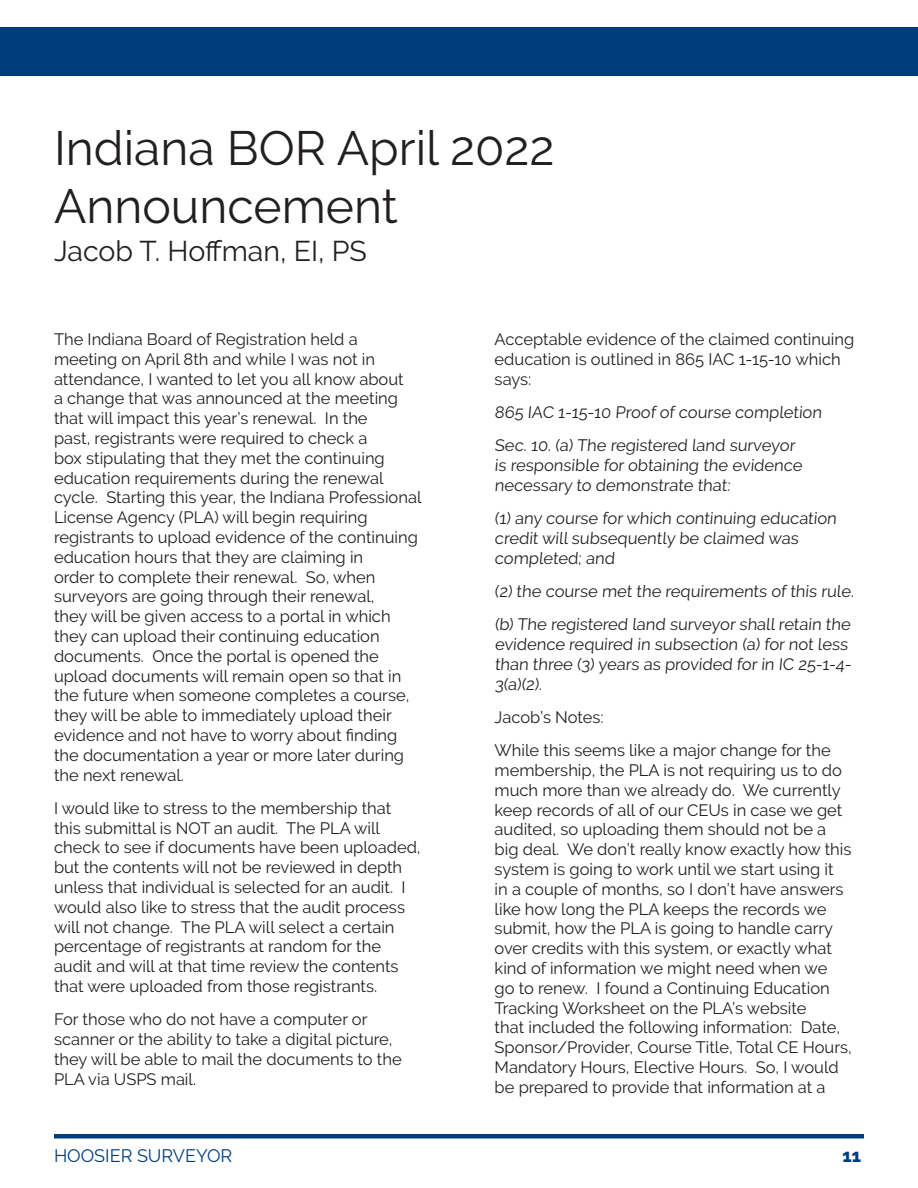
<style>
.page{position:relative;width:918px;height:1188px;background:#fff}
.page>*{position:absolute;margin:0;border:0;box-sizing:border-box;transform-origin:0 0}
.t1{font:48px "Raleway";color:#231f20}
.t2{font:28.5px "Raleway";color:#231f20}
.t3{font:18px "Raleway";color:#013d7d}
.t4{font:800 18px "Raleway";color:#013d7d}
.t5{font:16.5px/19.8px "Raleway";color:#231f20}
</style>
<div class="page">
<div style="left:0;top:28px;width:918px;height:48px;background:#013d7d"></div>
<hr style="left:54px;top:1134px;width:810px;height:4px;background:#013d7d">
<p class="t1" style="left:54px;top:120px;width:502px">Indiana BOR April 2022</p>
<p class="t1" style="left:54px;top:178px;width:345px">Announcement</p>
<p class="t2" style="left:54px;top:234px;width:314px">Jacob T. Hoffman, EI, PS</p>
<p class="t5" style="left:54px;top:329px;width:369px">The Indiana Board of Registration held a meeting on April 8th and while I was not in attendance, I wanted to let you all know about<br>a change that was announced at the meeting that will impact this year’s renewal. In the<br>past, registrants were required to check a<br>box stipulating that they met the continuing education requirements during the renewal cycle. Starting this year, the Indiana Professional License Agency (PLA) will begin requiring registrants to upload evidence of the continuing education hours that they are claiming in<br>order to complete their renewal. So, when surveyors are going through their renewal,<br>they will be given access to a portal in which they can upload their continuing education documents. Once the portal is opened the upload documents will remain open so that in the future when someone completes a course, they will be able to immediately upload their evidence and not have to worry about finding the documentation a year or more later during the next renewal.</p>
<p class="t5" style="left:54px;top:798px;width:368px">I would like to stress to the membership that this submittal is NOT an audit. The PLA will check to see if documents have been uploaded, but the contents will not be reviewed in depth unless that individual is selected for an audit. I would also like to stress that the audit process will not change. The PLA will select a certain percentage of registrants at random for the audit and will at that time review the contents that were uploaded from those registrants.</p>
<p class="t5" style="left:54px;top:1010px;width:349px">For those who do not have a computer or scanner or the ability to take a digital picture, they will be able to mail the documents to the PLA via USPS mail.</p>
<p class="t5" style="left:495px;top:329px;width:361px">Acceptable evidence of the claimed continuing education is outlined in 865 IAC 1-15-10 which says:</p>
<p class="t5" style="left:495px;top:402px;width:330px">865 IAC 1-15-10 Proof of course completion</p>
<p class="t5" style="left:495px;top:435px;width:311px">Sec. 10. (a) The registered land surveyor is responsible for obtaining the evidence necessary to demonstrate that:</p>
<p class="t5" style="left:495px;top:508px;width:345px">(1) any course for which continuing education credit will subsequently be claimed was completed; and</p>
<p class="t5" style="left:495px;top:581px;width:362px">(2) the course met the requirements of this rule.</p>
<p class="t5" style="left:495px;top:614px;width:360px">(b) The registered land surveyor shall retain the evidence required in subsection (a) for not less than three (3) years as provided for in IC 25-1-4- 3(a)(2).</p>
<p class="t5" style="left:495px;top:707px;width:111px">Jacob’s Notes:</p>
<p class="t5" style="left:495px;top:740px;width:359px">While this seems like a major change for the membership, the PLA is not requiring us to do much more than we already do. We currently keep records of all of our CEUs in case we get audited, so uploading them should not be a big deal. We don’t really know exactly how this system is going to work until we start using it<br>in a couple of months, so I don’t have answers like how long the PLA keeps the records we submit, how the PLA is going to handle carry over credits with this system, or exactly what kind of information we might need when we<br>go to renew. I found a Continuing Education Tracking Worksheet on the PLA’s website<br>that included the following information: Date, Sponsor/Provider, Course Title, Total CE Hours, Mandatory Hours, Elective Hours. So, I would be prepared to provide that information at a</p>
<p class="t3" style="left:54px;top:1145px;width:180px">HOOSIER SURVEYOR</p>
<p class="t4" style="left:842px;top:1145px;width:20px">11</p>
</div>
